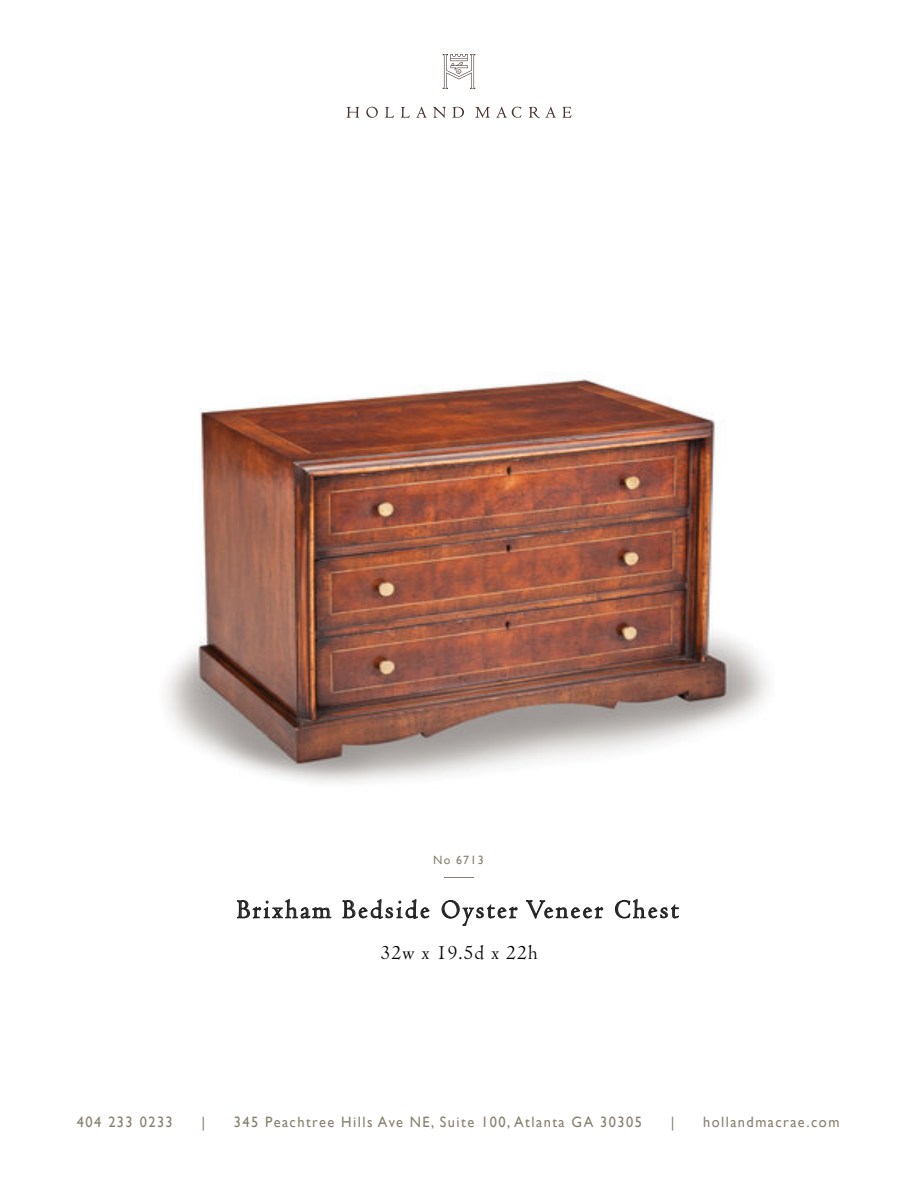
<style>
.page{position:relative;width:918px;height:1188px;background:#fff}
.page>*{position:absolute;margin:0;border:0;box-sizing:border-box;transform-origin:0 0}
.t1{font:27px "Centaur";letter-spacing:.1em;color:#222;scale:.96 1}
.t2{font:21px "Centaur";letter-spacing:.05em;color:#000;scale:.96 1}
.t3{font:15px "Gill Sans";letter-spacing:.1em;color:#88806f;scale:.96 1}
.t4{font:12px "Gill Sans";letter-spacing:.1em;color:#88806f}
</style>
<div class="page">
<img style="left:166px;top:375px;width:603px;height:408px">
<svg style="left:346px;top:107px;width:13px;height:11px"></svg>
<svg style="left:366px;top:107px;width:12px;height:11px"></svg>
<svg style="left:385px;top:107px;width:9px;height:11px"></svg>
<svg style="left:401px;top:107px;width:9px;height:11px"></svg>
<svg style="left:416px;top:107px;width:11px;height:11px"></svg>
<svg style="left:433px;top:107px;width:13px;height:11px"></svg>
<svg style="left:453px;top:107px;width:11px;height:11px"></svg>
<svg style="left:475px;top:107px;width:15px;height:11px"></svg>
<svg style="left:496px;top:107px;width:25px;height:11px"></svg>
<svg style="left:529px;top:107px;width:27px;height:11px"></svg>
<svg style="left:562px;top:107px;width:10px;height:11px"></svg>
<svg style="left:443px;top:54px;width:32px;height:35px"></svg>
<svg style="left:237px;top:899px;width:95px;height:20px"></svg>
<svg style="left:342px;top:899px;width:88px;height:20px"></svg>
<svg style="left:441px;top:900px;width:77px;height:26px"></svg>
<svg style="left:526px;top:900px;width:77px;height:19px"></svg>
<svg style="left:615px;top:899px;width:64px;height:20px"></svg>
<hr style="left:444px;top:877px;width:30px;height:1px;background:#88806f">
<p class="t4" style="left:433px;top:853px;width:52px">No 6713</p>
<h1 class="t1" style="left:237px;top:895px;width:462px">Brixham Bedside Oyster Veneer Chest</h1>
<h2 class="t2" style="left:381px;top:941px;width:165px">32w x 19.5d x 22h</h2>
<p class="t3" style="left:77px;top:1113px;width:101px">404 233 0233</p>
<p class="t3" style="left:202px;top:1113px;width:5px">|</p>
<p class="t3" style="left:234px;top:1113px;width:427px">345 Peachtree Hills Ave NE, Suite 100, Atlanta GA 30305</p>
<p class="t3" style="left:671px;top:1113px;width:5px">|</p>
<p class="t3" style="left:703px;top:1113px;width:144px">hollandmacrae.com</p>
</div>
